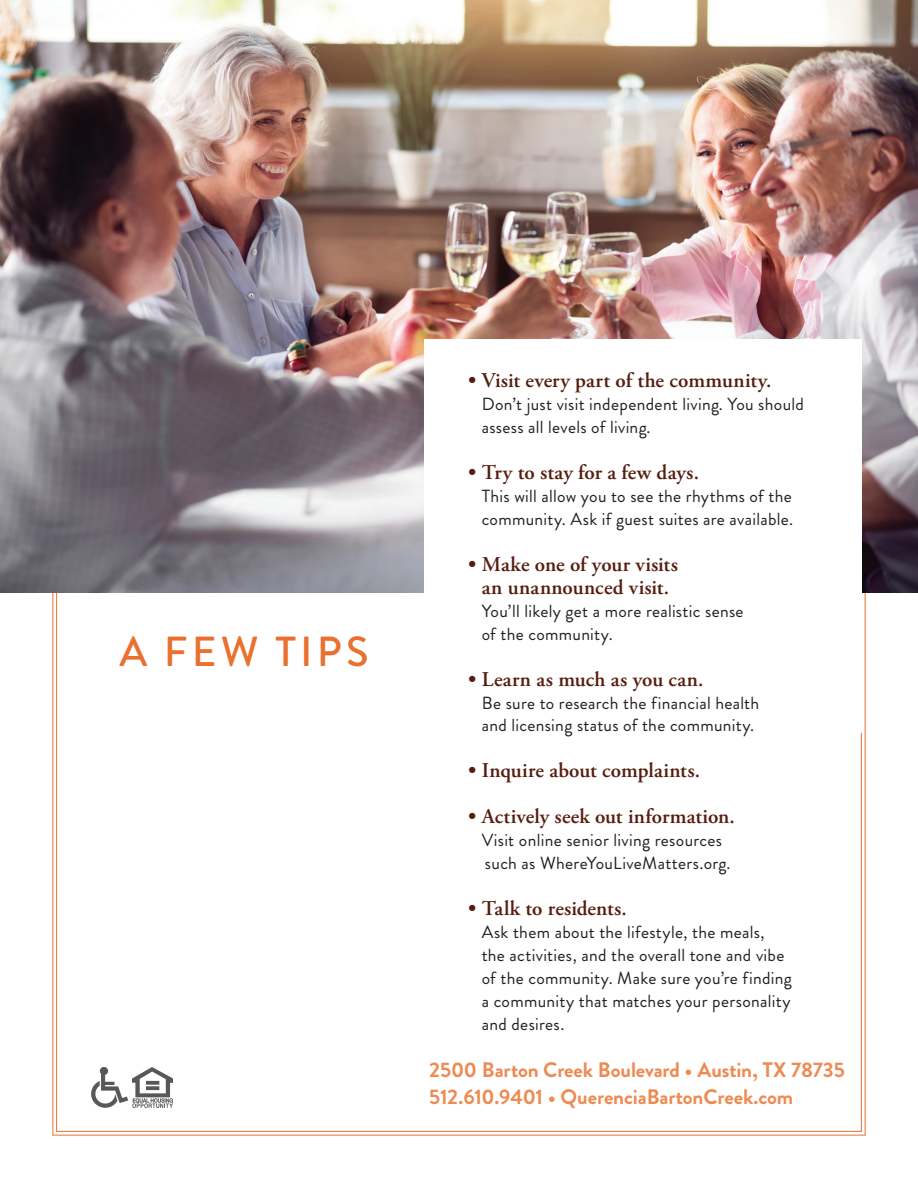
<style>
.page{position:relative;width:918px;height:1188px;background:#fff}
.page>*{position:absolute;margin:0;border:0;box-sizing:border-box;transform-origin:0 0}
.t1{font:500 42px "Brandon Grotesque";letter-spacing:.1em;color:#e9712f}
.Think_quote{font:600 21px/23px "Adobe Garamond Pro";letter-spacing:.005em;color:#571e10;text-align:center}
.Body{font:700 21px "Brandon Grotesque";letter-spacing:-.005em;color:#ee8b53}
.Think_quote-2{font:17.55px/23px "Brandon Grotesque";letter-spacing:.015em;color:#231f20}
</style>
<div class="page">
<svg style="left:52px;top:592px;width:814px;height:544px"></svg>
<img style="left:0;top:0;width:918px;height:592px">
<div style="left:424px;top:339px;width:438px;height:393px;background:#fff"></div>
<img style="left:90px;top:1067px;width:40px;height:41px">
<img style="left:132px;top:1067px;width:40px;height:41px">
<p class="t1" style="left:119px;top:622px;width:251px">A FEW TIPS</p>
<p class="Think_quote" style="left:468px;top:369px;width:305px">• Visit every part of the community.</p>
<p class="Think_quote-2" style="left:482px;top:393px;width:324px">Don’t just visit independent living. You should assess all levels of living.</p>
<p class="Think_quote" style="left:468px;top:461px;width:233px">• Try to stay for a few days.</p>
<p class="Think_quote-2" style="left:482px;top:485px;width:313px">This will allow you to see the rhythms of the community. Ask if guest suites are available.</p>
<p class="Think_quote" style="left:468px;top:553px;width:212px">• Make one of your visits an unannounced visit.</p>
<p class="Think_quote-2" style="left:482px;top:599px;width:263px">You’ll likely get a more realistic sense of the community.</p>
<p class="Think_quote" style="left:468px;top:668px;width:237px">• Learn as much as you can.</p>
<p class="Think_quote-2" style="left:482px;top:691px;width:279px">Be sure to research the financial health and licensing status of the community.</p>
<p class="Think_quote" style="left:468px;top:759px;width:234px">• Inquire about complaints.</p>
<p class="Think_quote" style="left:468px;top:805px;width:268px">• Actively seek out information.</p>
<p class="Think_quote-2" style="left:482px;top:829px;width:242px">Visit online senior living resources</p>
<p class="Think_quote-2" style="left:485px;top:852px;width:247px">such as WhereYouLiveMatters.org.</p>
<p class="Think_quote" style="left:468px;top:897px;width:160px">• Talk to residents.</p>
<p class="Think_quote-2" style="left:482px;top:921px;width:312px">Ask them about the lifestyle, the meals, the activities, and the overall tone and vibe of the community. Make sure you’re finding a community that matches your personality and desires.</p>
<p class="Body" style="left:429px;top:1055px;width:417px">2500 Barton Creek Boulevard • Austin, TX 78735</p>
<p class="Body" style="left:429px;top:1082px;width:365px">512.610.9401 • QuerenciaBartonCreek.com</p>
</div>
